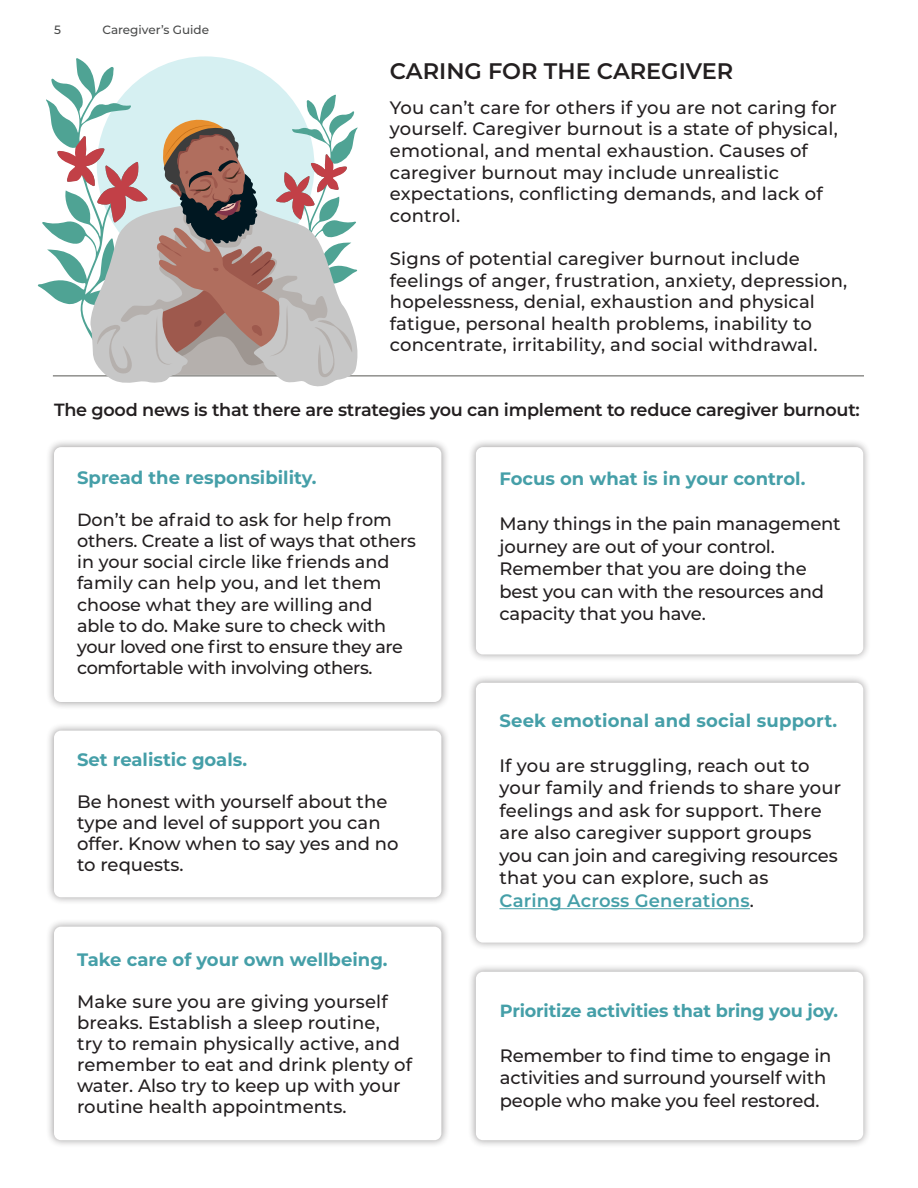
<style>
.page{position:relative;width:918px;height:1188px;background:#fff}
.page>*{position:absolute;margin:0;border:0;box-sizing:border-box;transform-origin:0 0}
.Section_Header{font:600 22.5px "Montserrat";color:#231f20}
.Main_Body{font:500 18px/22.5px "Montserrat";letter-spacing:.005em;color:#231f20}
.Main_Body-2{font:700 18px "Montserrat";color:#459fa8}
.Main_Body-3{font:600 18px "Montserrat";letter-spacing:.01em;color:#459fa8}
.Main_Body-4{font:500 17.7px/21.1px "Montserrat";letter-spacing:-.01em;color:#231f20}
.Main_Body-5{font:600 17.7px "Montserrat";letter-spacing:-.015em;color:#231f20}
.Main_Body-6{font:700 17.7px "Montserrat";letter-spacing:-.01em;color:#459fa8}
.t1{font:500 12px "Montserrat";color:#494a4a}
.s1{font-weight:500;color:#231f20}
</style>
<div class="page">
<div style="left:46px;top:439px;width:404px;height:271px;background:#231f20;opacity:.4"></div>
<div style="left:54px;top:447px;width:387px;height:255px;background:#fff;border-radius:7px"></div>
<div style="left:46px;top:919px;width:404px;height:230px;background:#231f20;opacity:.4"></div>
<div style="left:54px;top:927px;width:387px;height:213px;background:#fff;border-radius:7px"></div>
<div style="left:46px;top:723px;width:404px;height:183px;background:#231f20;opacity:.4"></div>
<div style="left:54px;top:731px;width:387px;height:166px;background:#fff;border-radius:7px"></div>
<div style="left:468px;top:964px;width:404px;height:184px;background:#231f20;opacity:.4"></div>
<div style="left:476px;top:972px;width:387px;height:168px;background:#fff;border-radius:7px"></div>
<hr style="left:53px;top:375px;width:811px;height:2px;background:#8f8f8c">
<div style="left:468px;top:439px;width:404px;height:224px;background:#231f20;opacity:.4"></div>
<div style="left:476px;top:447px;width:387px;height:207px;background:#fff;border-radius:7px"></div>
<div style="left:468px;top:674px;width:404px;height:277px;background:#231f20;opacity:.4"></div>
<div style="left:476px;top:683px;width:387px;height:260px;background:#fff;border-radius:7px"></div>
<hr style="left:500px;top:908px;width:250px;height:1px;background:#459fa8">
<svg style="left:112px;top:379px;width:229px;height:8px"></svg>
<svg style="left:38px;top:58px;width:320px;height:321px"></svg>
<p class="t1" style="left:54px;top:22px;width:8px">5</p>
<p class="t1" style="left:102px;top:22px;width:108px">Caregiver’s Guide</p>
<p class="Section_Header" style="left:390px;top:55px;width:345px">CARING FOR THE CAREGIVER</p>
<p class="Main_Body" style="left:390px;top:96px;width:449px;line-height:21.6px;text-align:justify">You can’t care for others if you are not caring for yourself. Caregiver burnout is a state of physical, emotional, and mental exhaustion. Causes of</p>
<p class="Main_Body" style="left:390px;top:161px;width:434px;line-height:21.6px">caregiver burnout may include unrealistic expectations, conflicting demands, and lack of control.</p>
<p class="Main_Body" style="left:390px;top:247px;width:459px;line-height:21.6px">Signs of potential caregiver burnout include feelings of anger, frustration, anxiety, depression, hopelessness, denial, exhaustion and physical fatigue, personal health problems, inability to concentrate, irritability, and social withdrawal.</p>
<p class="Main_Body-5" style="left:54px;top:397px;width:807px">The good news is that there are strategies you can implement to reduce caregiver burnout:</p>
<p class="Main_Body-2" style="left:77px;top:464px;width:241px">Spread the responsibility.</p>
<p class="Main_Body-4" style="left:77px;top:508px;width:340px">Don’t be afraid to ask for help from others. Create a list of ways that others in your social circle like friends and family can help you, and let them choose what they are willing and<br>able to do. Make sure to check with your loved one first to ensure they are comfortable with involving others.</p>
<p class="Main_Body-2" style="left:77px;top:747px;width:171px">Set realistic goals.</p>
<p class="Main_Body" style="left:77px;top:790px;width:323px;line-height:21px">Be honest with yourself about the type and level of support you can offer. Know when to say yes and no to requests.</p>
<p class="Main_Body-2" style="left:77px;top:946px;width:312px">Take care of your own wellbeing.</p>
<p class="Main_Body" style="left:77px;top:990px;width:336px;line-height:21px">Make sure you are giving yourself breaks. Establish a sleep routine,<br>try to remain physically active, and remember to eat and drink plenty of water. Also try to keep up with your routine health appointments.</p>
<p class="Main_Body-2" style="left:500px;top:466px;width:307px">Focus on what is in your control.</p>
<p class="Main_Body" style="left:500px;top:512px;width:343px">Many things in the pain management journey are out of your control.<br>Remember that you are doing the best you can with the resources and capacity that you have.</p>
<p class="Main_Body-2" style="left:500px;top:708px;width:339px">Seek emotional and social support.</p>
<p class="Main_Body" style="left:500px;top:754px;width:343px">If you are struggling, reach out to your family and friends to share your feelings and ask for support. There are also caregiver support groups you can join and caregiving resources that you can explore, such as</p>
<p class="Main_Body-3" style="left:500px;top:888px;width:256px">Caring Across Generations<span class="s1">.</span></p>
<p class="Main_Body-6" style="left:500px;top:998px;width:340px">Prioritize activities that bring you joy.</p>
<p class="Main_Body" style="left:500px;top:1044px;width:333px">Remember to find time to engage in activities and surround yourself with people who make you feel restored.</p>
</div>
